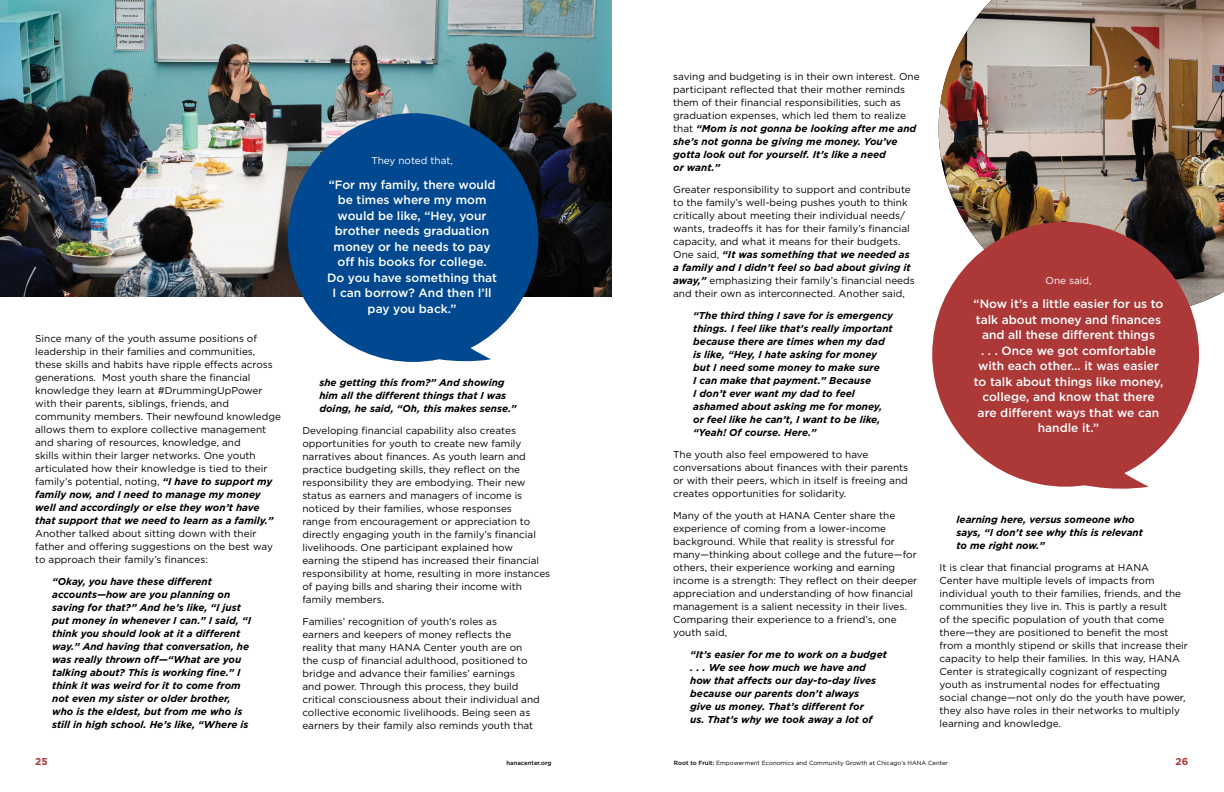
<style>
.page{position:relative;width:1224px;height:792px;background:#fff}
.page>*{position:absolute;margin:0;border:0;box-sizing:border-box;transform-origin:0 0}
.t1{font:500 12px/15.5px "Gotham";color:#fff;text-align:center}
.Body_Copy{font:10px/13px "Gotham";color:#000}
.Body_Copy-2{font:italic 700 10px/13px "Gotham";color:#000}
.Body_Copy-3{font:10px "Gotham";color:#fff}
.t2{font:700 10px "Gotham";color:#ac3838}
.t3{font:6px "Gotham";color:#000}
.t4{font:500 6px "Gotham";color:#000}
.s1{font-weight:700;font-style:italic}
.s2{font-weight:500}
</style>
<div class="page">
<img style="left:0;top:0;width:612px;height:297px">
<div style="left:288px;top:113px;width:250px;height:249px;background:#004990;border-radius:50%"></div>
<svg style="left:305px;top:143px;width:232px;height:219px"></svg>
<img style="left:939px;top:0;width:285px;height:308px">
<div style="left:932px;top:222px;width:267px;height:265px;background:#ac3838;border-radius:50%"></div>
<svg style="left:951px;top:256px;width:246px;height:233px"></svg>
<p class="Body_Copy" style="left:35px;top:332px;width:247px">Since many of the youth assume positions of leadership in their families and communities, these skills and habits have ripple effects across generations. Most youth share the financial knowledge they learn at #DrummingUpPower with their parents, siblings, friends, and community members. Their newfound knowledge allows them to explore collective management and sharing of resources, knowledge, and<br>skills within their larger networks. One youth articulated how their knowledge is tied to their family’s potential, noting, <span class="s1">“I have to support my family now, and I need to manage my money well and accordingly or else they won’t have that support that we need to learn as a family.” </span>Another talked about sitting down with their father and offering suggestions on the best way to approach their family’s finances:</p>
<p class="Body_Copy-2" style="left:52px;top:575px;width:200px">“Okay, you have these different accounts—how are you planning on saving for that?” And he’s like, “I just put money in whenever I can.” I said, “I think you should look at it a different way.” And having that conversation, he was really thrown off—“What are you talking about? This is working fine.” I think it was weird for it to come from not even my sister or older brother, who is the eldest, but from me who is still in high school. He’s like, “Where is</p>
<p class="Body_Copy-3" style="left:371px;top:155px;width:83px">They noted that,</p>
<p class="t1" style="left:327px;top:177px;width:172px">“For my family, there would be times where my mom would be like, “Hey, your brother needs graduation money or he needs to pay off his books for college.<br>Do you have something that<br>I can borrow? And then I’ll pay you back.”</p>
<p class="Body_Copy-2" style="left:319px;top:376px;width:199px">she getting this from?” And showing him all the different things that I was doing, he said, “Oh, this makes sense.”</p>
<p class="Body_Copy" style="left:302px;top:424px;width:249px">Developing financial capability also creates opportunities for youth to create new family narratives about finances. As youth learn and practice budgeting skills, they reflect on the responsibility they are embodying. Their new status as earners and managers of income is noticed by their families, whose responses<br>range from encouragement or appreciation to directly engaging youth in the family’s financial livelihoods. One participant explained how earning the stipend has increased their financial responsibility at home, resulting in more instances of paying bills and sharing their income with family members.</p>
<p class="Body_Copy" style="left:302px;top:615px;width:239px">Families’ recognition of youth’s roles as<br>earners and keepers of money reflects the reality that many HANA Center youth are on the cusp of financial adulthood, positioned to bridge and advance their families’ earnings<br>and power. Through this process, they build critical consciousness about their individual and collective economic livelihoods. Being seen as earners by their family also reminds youth that</p>
<p class="Body_Copy" style="left:673px;top:70px;width:248px">saving and budgeting is in their own interest. One participant reflected that their mother reminds them of their financial responsibilities, such as graduation expenses, which led them to realize that <span class="s1">“Mom is not gonna be looking after me and she’s not gonna be giving me money. You’ve gotta look out for yourself. It’s like a need<br>or want.”</span></p>
<p class="Body_Copy" style="left:673px;top:183px;width:243px">Greater responsibility to support and contribute to the family’s well-being pushes youth to think critically about meeting their individual needs/ wants, tradeoffs it has for their family’s financial capacity, and what it means for their budgets.<br>One said, <span class="s1">“It was something that we needed as a family and I didn’t feel so bad about giving it away,”</span> emphasizing their family’s financial needs and their own as interconnected. Another said,</p>
<p class="Body_Copy-2" style="left:693px;top:309px;width:202px">“The third thing I save for is emergency things. I feel like that’s really important because there are times when my dad is like, “Hey, I hate asking for money but I need some money to make sure<br>I can make that payment.” Because<br>I don’t ever want my dad to feel ashamed about asking me for money, or feel like he can’t, I want to be like, “Yeah! Of course. Here.”</p>
<p class="Body_Copy" style="left:673px;top:448px;width:237px">The youth also feel empowered to have conversations about finances with their parents or with their peers, which in itself is freeing and creates opportunities for solidarity.</p>
<p class="Body_Copy" style="left:673px;top:509px;width:246px">Many of the youth at HANA Center share the experience of coming from a lower-income background. While that reality is stressful for many—thinking about college and the future—for others, their experience working and earning income is a strength: They reflect on their deeper appreciation and understanding of how financial management is a salient necessity in their lives.<br>Comparing their experience to a friend’s, one youth said,</p>
<p class="Body_Copy-2" style="left:690px;top:648px;width:198px">“It’s easier for me to work on a budget . . . We see how much we have and how that affects our day-to-day lives because our parents don’t always<br>give us money. That’s different for<br>us. That’s why we took away a lot of</p>
<p class="Body_Copy-3" style="left:1046px;top:274px;width:48px">One said,</p>
<p class="t1" style="left:974px;top:296px;width:191px">“Now it’s a little easier for us to talk about money and finances and all these different things<br>. . . Once we got comfortable with each other… it was easier to talk about things like money, college, and know that there are different ways that we can handle it.”</p>
<p class="Body_Copy-2" style="left:957px;top:513px;width:188px">learning here, versus someone who says, “I don’t see why this is relevant to me right now.”</p>
<p class="Body_Copy" style="left:940px;top:561px;width:250px">It is clear that financial programs at HANA<br>Center have multiple levels of impacts from individual youth to their families, friends, and the communities they live in. This is partly a result<br>of the specific population of youth that come there—they are positioned to benefit the most from a monthly stipend or skills that increase their capacity to help their families. In this way, HANA Center is strategically cognizant of respecting youth as instrumental nodes for effectuating social change—not only do the youth have power, they also have roles in their networks to multiply learning and knowledge.</p>
<p class="t2" style="left:35px;top:755px;width:14px">25</p>
<p class="t4" style="left:506px;top:759px;width:46px">hanacenter.org</p>
<p class="t3" style="left:674px;top:760px;width:276px"><span class="s2">Root to Fruit:</span> Empowerment Economics and Community Growth at Chicago’s HANA Center</p>
<p class="t2" style="left:1176px;top:755px;width:14px">26</p>
</div>
